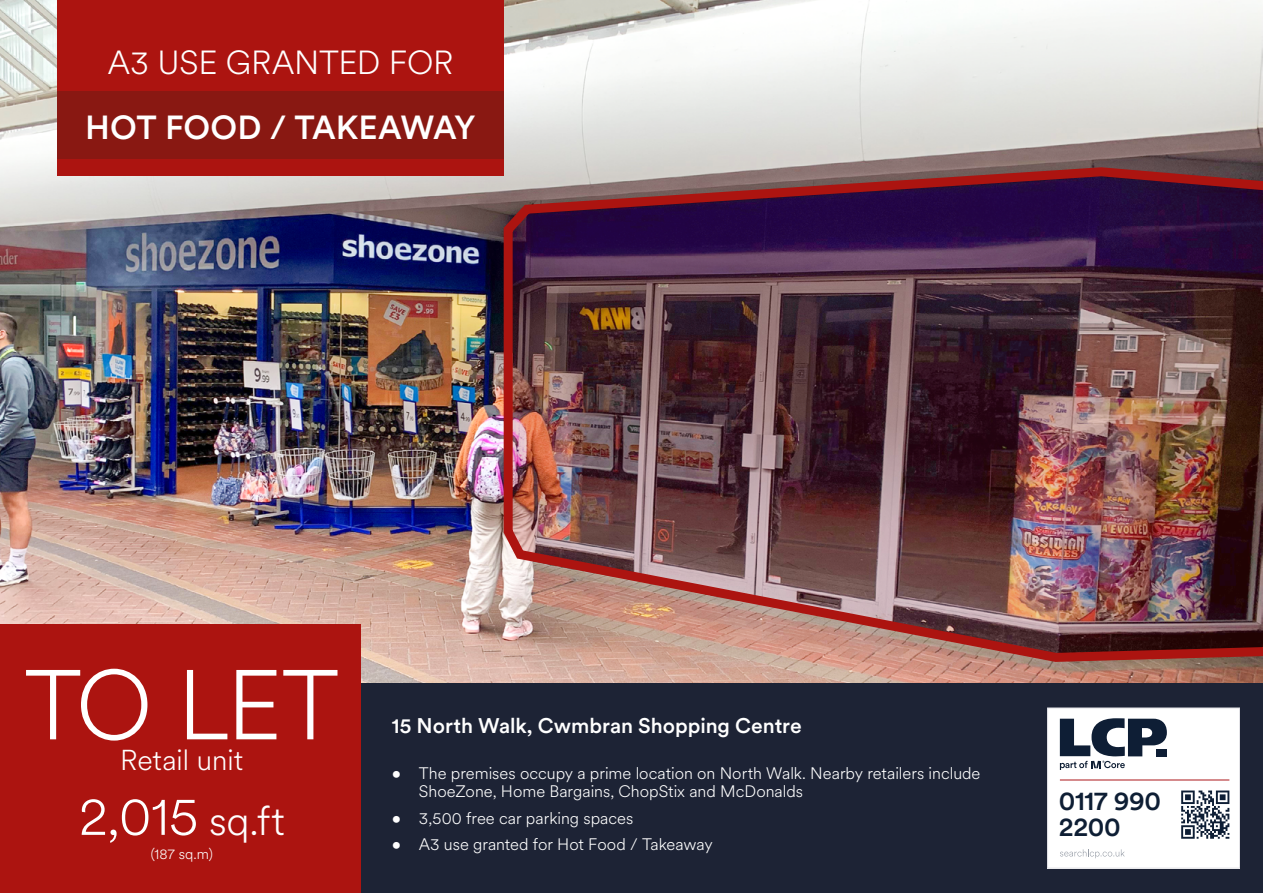
<style>
.page{position:relative;width:1263px;height:893px;background:#fff}
.page>*{position:absolute;margin:0;border:0;box-sizing:border-box;transform-origin:0 0}
.t1{font:300 97.8px "Circular XX";color:#fff}
.t2{font:300 54px "Circular XX";color:#fff}
.t3{font:500 33px "Circular XX";letter-spacing:-.005em;color:#fff}
.t4{font:300 33px "Circular XX";letter-spacing:-.01em;color:#fff}
.t5{font:300 28.5px "Circular XX";color:#fff}
.t6{font:500 26.55px/26.1px "Circular XX";letter-spacing:-.01em;color:#0e1e34}
.t7{font:500 21px "Circular XX";letter-spacing:-.005em;color:#fff}
.t8{font:300 16.5px/18px "Circular XX";color:#fff}
.t9{font:300 14.4px "Circular XX";color:#fff}
.s1{font-size:40.5px}
</style>
<div class="page">
<img style="left:0;top:0;width:1263px;height:683px">
<div style="left:359px;top:683px;width:904px;height:210px;background:#1d2335"></div>
<div style="left:0;top:624px;width:361px;height:269px;background:#ac1410"></div>
<div style="left:1047px;top:708px;width:193px;height:160px;background:#fff"></div>
<div style="left:1047px;top:708px;width:193px;height:160px;border:1px solid #dddde2"></div>
<svg style="left:1060px;top:849px;width:65px;height:9px"></svg>
<hr style="left:1060px;top:780px;width:169px;height:1px;background:#ac161b">
<svg style="left:1060px;top:718px;width:107px;height:52px"></svg>
<svg style="left:1181px;top:790px;width:48px;height:49px"></svg>
<img style="left:499px;top:163px;width:764px;height:503px">
<img style="left:508px;top:172px;width:755px;height:485px">
<div style="left:57px;top:0;width:447px;height:175px;background:#ac1410"></div>
<div style="left:57px;top:91px;width:447px;height:68px;background:#891812"></div>
<h3 class="t4" style="left:108px;top:40px;width:347px">A3 USE GRANTED FOR</h3>
<h3 class="t3" style="left:85px;top:105px;width:392px">HOT FOOD / TAKEAWAY</h3>
<h1 class="t1" style="left:24px;top:639px;width:317px">TO LET</h1>
<h3 class="t5" style="left:120px;top:740px;width:125px">Retail unit</h3>
<h2 class="t2" style="left:79px;top:780px;width:207px">2,015 <span class="s1">sq.ft</span></h2>
<p class="t9" style="left:151px;top:844px;width:64px">(187 sq.m)</p>
<p class="t7" style="left:392px;top:712px;width:411px">15 North Walk, Cwmbran Shopping Centre</p>
<p class="t8" style="left:419px;top:764px;width:563px;text-indent:-27px">• The premises occupy a prime location on North Walk. Nearby retailers include<br>ShoeZone, Home Bargains, ChopStix and McDonalds</p>
<p class="t8" style="left:392px;top:808px;width:243px">• 3,500 free car parking spaces</p>
<p class="t8" style="left:392px;top:835px;width:322px">• A3 use granted for Hot Food / Takeaway</p>
<h3 class="t6" style="left:1059px;top:786px;width:104px">0117 990<br>2200</h3>
</div>
